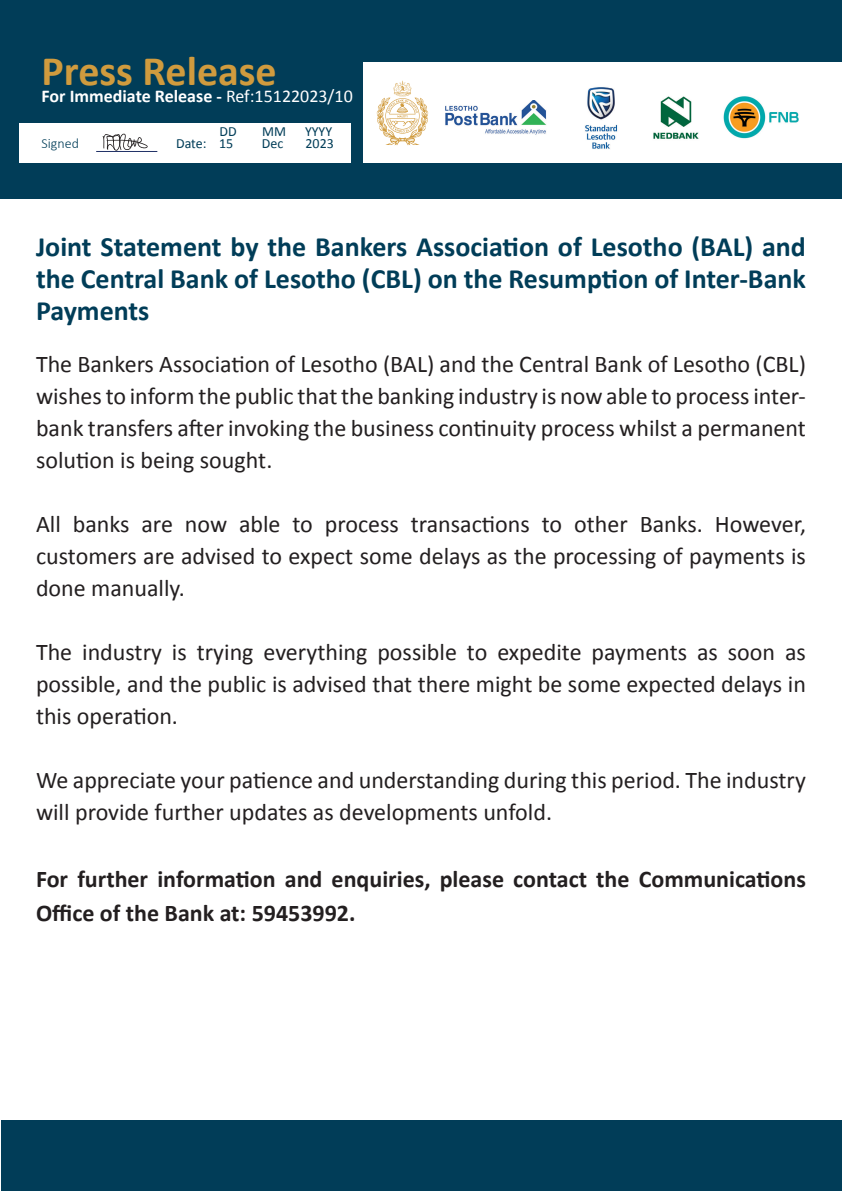
<style>
.page{position:relative;width:842px;height:1191px;background:#fff}
.page>*{position:absolute;margin:0;border:0;box-sizing:border-box;transform-origin:0 0}
.t1{font:700 42px "Calibri";color:#d09b3e}
.t2{font:700 28px/32px "Calibri";color:#013d58;text-align:justify}
.t3{font:24px/32px "Calibri";color:#231f20;text-align:justify}
.t4{font:700 24px/34px "Calibri";color:#231f20}
.t5{font:700 18px "Calibri";color:#fff}
.t6{font:14px "Calibri";color:#013d58}
.t7{font:300 14px "Calibri";color:#013d58}
.s1{font-weight:400}
</style>
<div class="page">
<div style="left:0;top:0;width:841px;height:199px;background:#013d58"></div>
<div style="left:19px;top:123px;width:331px;height:40px;background:#fff"></div>
<hr style="left:96px;top:151px;width:61px;height:1px;background:#213167">
<div style="left:1px;top:1120px;width:840px;height:71px;background:#013d58"></div>
<svg style="left:103px;top:134px;width:45px;height:17px"></svg>
<div style="left:363px;top:62px;width:478px;height:101px;background:#fff"></div>
<svg style="left:377px;top:81px;width:51px;height:64px"></svg>
<img style="left:445px;top:100px;width:102px;height:35px">
<img style="left:653px;top:96px;width:46px;height:43px">
<img style="left:585px;top:87px;width:33px;height:62px">
<img style="left:723px;top:96px;width:76px;height:43px">
<h1 class="t1" style="left:42px;top:45px;width:237px">Press Release</h1>
<p class="t5" style="left:42px;top:85px;width:313px">For Immediate Release - <span class="s1">Ref:15122023/10</span></p>
<p class="t7" style="left:42px;top:135px;width:39px">Signed</p>
<p class="t6" style="left:176px;top:135px;width:59px">Date: 15</p>
<p class="t6" style="left:262px;top:135px;width:23px">Dec</p>
<p class="t6" style="left:306px;top:135px;width:30px">2023</p>
<p class="t6" style="left:220px;top:123px;width:19px">DD</p>
<p class="t6" style="left:262px;top:123px;width:25px">MM</p>
<p class="t6" style="left:305px;top:123px;width:29px">YYYY</p>
<p class="t2" style="left:36px;top:229px;width:771px">Joint Statement by the Bankers Association of Lesotho (BAL) and the Central Bank of Lesotho (CBL) on the Resumption of Inter-Bank Payments</p>
<p class="t3" style="left:36px;top:347px;width:771px">The Bankers Association of Lesotho (BAL) and the Central Bank of Lesotho (CBL) wishes to inform the public that the banking industry is now able to process inter&shy;bank transfers after invoking the business continuity process whilst a permanent solution is being sought.</p>
<p class="t3" style="left:36px;top:507px;width:771px">All banks are now able to process transactions to other Banks. However, customers are advised to expect some delays as the processing of payments is done manually.</p>
<p class="t3" style="left:36px;top:635px;width:771px">The industry is trying everything possible to expedite payments as soon as possible, and the public is advised that there might be some expected delays in this operation.</p>
<p class="t3" style="left:36px;top:763px;width:771px">We appreciate your patience and understanding during this period. The industry will provide further updates as developments unfold.</p>
<p class="t4" style="left:36px;top:861px;width:771px">For further information and enquiries, please contact the Communications<br>Office of the Bank at: 59453992.</p>
</div>
